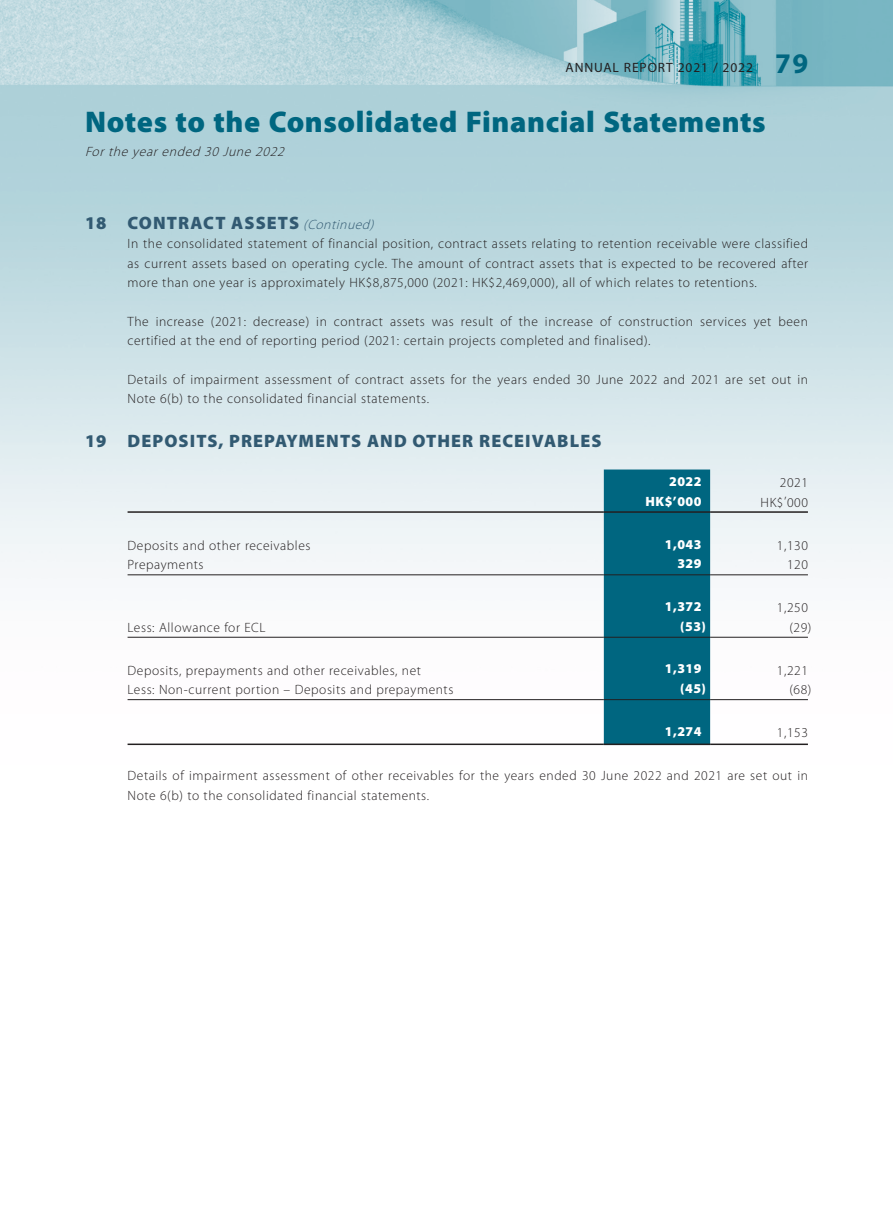
<style>
.page{position:relative;width:893px;height:1212px;background:#fff}
.page>*{position:absolute;margin:0;border:0;box-sizing:border-box;transform-origin:0 0}
.t1{font:900 30px "Myriad Pro";letter-spacing:.02em;color:#006680}
.t2{font:900 18px "Myriad Pro";letter-spacing:.06em;color:#325a72}
.t3{font:300 13.5px/19.5px "Myriad Pro";letter-spacing:.04em;color:#231f20}
.t4{font:900 13.5px "Myriad Pro";letter-spacing:.04em;color:#fff}
.t5{font:italic 300 13.5px "Myriad Pro";color:#231f20}
.t6{font:13.5px "Myriad Pro";letter-spacing:.065em;color:#231f20}
.s1{font-weight:700;font-size:28.5px;color:#006680}
.s2{font-weight:300;font-style:italic;font-size:13.5px}
</style>
<div class="page">
<img style="left:0;top:0;width:893px;height:746px">
<div style="left:604px;top:469px;width:106px;height:274px;background:#006680"></div>
<hr style="left:128px;top:511px;width:476px;height:2px;background:#231f20">
<hr style="left:604px;top:511px;width:106px;height:2px;background:#231f20">
<hr style="left:710px;top:511px;width:98px;height:2px;background:#231f20">
<hr style="left:128px;top:574px;width:476px;height:1px;background:#231f20">
<hr style="left:604px;top:574px;width:106px;height:1px;background:#231f20">
<hr style="left:710px;top:574px;width:98px;height:1px;background:#231f20">
<hr style="left:128px;top:637px;width:476px;height:1px;background:#231f20">
<hr style="left:604px;top:637px;width:106px;height:1px;background:#231f20">
<hr style="left:710px;top:637px;width:98px;height:1px;background:#231f20">
<hr style="left:128px;top:699px;width:476px;height:1px;background:#231f20">
<hr style="left:604px;top:699px;width:106px;height:1px;background:#231f20">
<hr style="left:710px;top:699px;width:98px;height:1px;background:#231f20">
<hr style="left:128px;top:743px;width:476px;height:2px;background:#231f20">
<hr style="left:604px;top:743px;width:106px;height:2px;background:#231f20">
<hr style="left:710px;top:743px;width:98px;height:2px;background:#231f20">
<p class="t6" style="left:566px;top:59px;width:244px">ANNUAL REPORT 2021 / 2022 <span class="s1">79</span></p>
<h1 class="t1" style="left:85px;top:102px;width:682px">Notes to the Consolidated Financial Statements</h1>
<p class="t5" style="left:85px;top:144px;width:204px">Forthe yearended 30 June 2022</p>
<h2 class="t2" style="left:85px;top:211px;width:294px">18 CONTRACT ASSETS <span class="s2">(Continued)</span></h2>
<p class="t3" style="left:128px;top:234px;width:682px;text-align:justify">In the consolidated statement of financial position, contract assets relating to retention receivable were classified as current assets based on operating cycle. The amount of contract assets that is expected to be recovered after more than one year is approximately HK$8,875,000 (2021: HK$2,469,000), all of which relates to retentions.</p>
<p class="t3" style="left:128px;top:311px;width:682px">The increase (2021: decrease) in contract assets was result of the increase of construction services yet been certified at the end of reporting period (2021: certain projects completed and finalised).</p>
<p class="t3" style="left:128px;top:370px;width:682px">Details of impairment assessment of contract assets for the years ended 30 June 2022 and 2021 are set out in<br>Note 6(b) to the consolidated financial statements.</p>
<h2 class="t2" style="left:85px;top:428px;width:518px">19 DEPOSITS, PREPAYMENTS AND OTHER RECEIVABLES</h2>
<p class="t4" style="left:669px;top:473px;width:34px">2022</p>
<p class="t3" style="left:780px;top:473px;width:30px">2021</p>
<p class="t4" style="left:645px;top:492px;width:58px">HK$’000</p>
<p class="t3" style="left:761px;top:492px;width:49px">HK$’000</p>
<p class="t3" style="left:128px;top:535px;width:184px">Deposits and other receivables</p>
<p class="t4" style="left:665px;top:535px;width:38px">1,043</p>
<p class="t3" style="left:777px;top:535px;width:32px">1,130</p>
<p class="t3" style="left:128px;top:555px;width:78px">Prepayments</p>
<p class="t4" style="left:677px;top:554px;width:26px">329</p>
<p class="t3" style="left:787px;top:555px;width:22px">120</p>
<p class="t4" style="left:665px;top:597px;width:38px">1,372</p>
<p class="t3" style="left:777px;top:598px;width:32px">1,250</p>
<p class="t3" style="left:128px;top:617px;width:139px">Less: Allowance for ECL</p>
<p class="t4" style="left:680px;top:617px;width:27px">(53)</p>
<p class="t3" style="left:789px;top:617px;width:24px">(29)</p>
<p class="t3" style="left:128px;top:660px;width:295px">Deposits, prepayments and other receivables, net</p>
<p class="t4" style="left:665px;top:660px;width:38px">1,319</p>
<p class="t3" style="left:777px;top:660px;width:32px">1,221</p>
<p class="t3" style="left:128px;top:680px;width:327px">Less: Non-current portion – Deposits and prepayments</p>
<p class="t4" style="left:680px;top:679px;width:27px">(45)</p>
<p class="t3" style="left:789px;top:680px;width:24px">(68)</p>
<p class="t4" style="left:665px;top:722px;width:38px">1,274</p>
<p class="t3" style="left:777px;top:722px;width:32px">1,153</p>
<p class="t3" style="left:128px;top:766px;width:682px">Details of impairment assessment of other receivables for the years ended 30 June 2022 and 2021 are set out in<br>Note 6(b) to the consolidated financial statements.</p>
</div>
